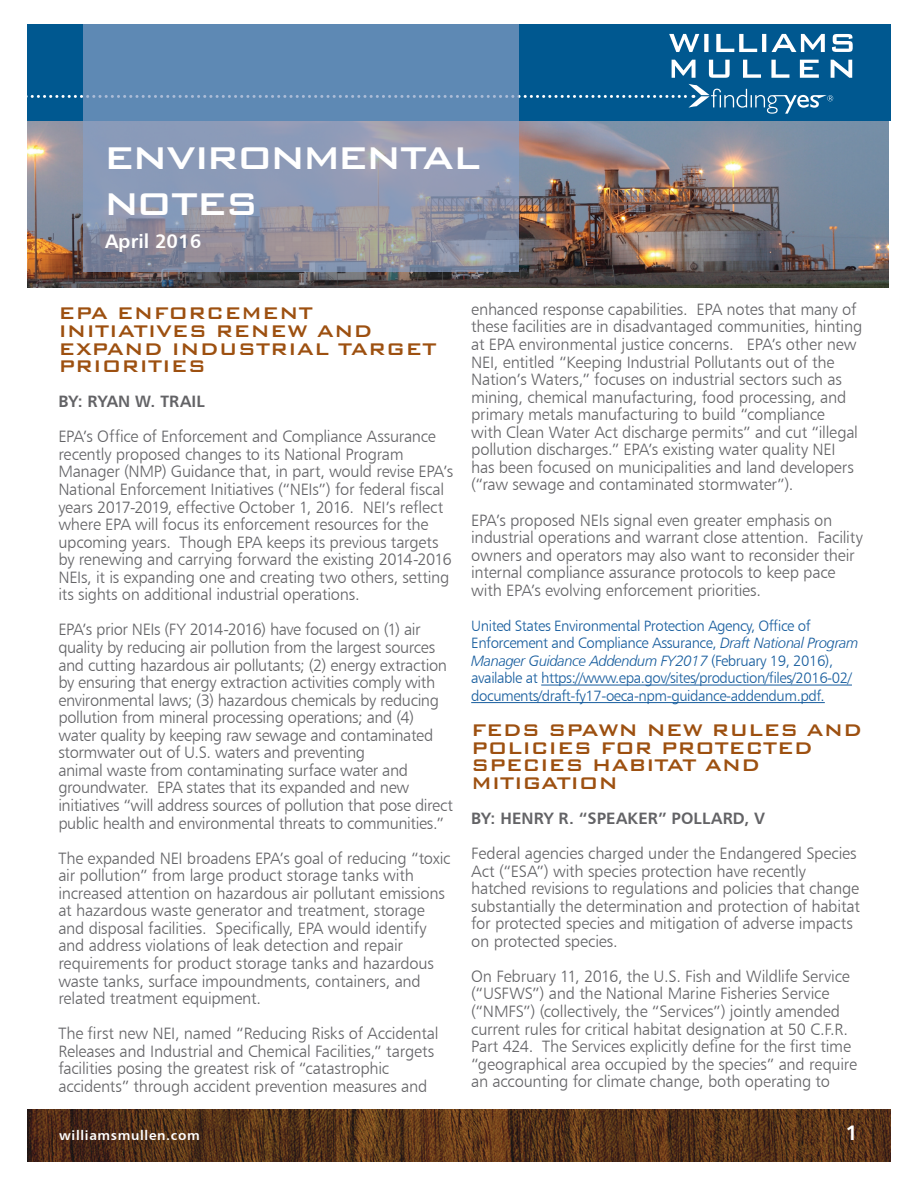
<style>
.page{position:relative;width:918px;height:1188px;background:#fff}
.page>*{position:absolute;margin:0;border:0;box-sizing:border-box;transform-origin:0 0}
.t1{font:500 42px/46.5px "Bank Gothic BT";letter-spacing:-.075em;color:#fff}
.t2{font:500 22.5px/17.5px "Bank Gothic BT";letter-spacing:-.01em;color:#9d5010}
.t3{font:21px "Humanist 777 BT Bold B";color:#fff}
.t4{font:19.5px "Humanist 777 BT Bold B";color:#fff}
.t5{font:16.5px/17.5px "Humanist 777 BT Light B";letter-spacing:-.015em;color:#636366}
.t6{font:16.5px "Humanist 777 BT Bold B";letter-spacing:.005em;color:#636366}
.t7{font:15px/17.5px "Humanist 777 BT Light B";letter-spacing:-.03em;color:#175d9e}
.t8{font:15px "Humanist 777 BT Light Italic B";letter-spacing:-.03em;color:#175d9e}
.t9{font:13.5px "Humanist 777 BT Bold B";letter-spacing:.05em;color:#fff}
.s1{font-family:"Humanist 777 BT Light Italic B"}
.s2{font-family:"Humanist 777 BT Light B"}
</style>
<div class="page">
<img style="left:27px;top:1109px;width:864px;height:52px">
<img style="left:27px;top:121px;width:862px;height:166px">
<div style="left:27px;top:25px;width:864px;height:96px;background:#005890"></div>
<hr style="left:541px;top:685px;width:311px;height:1px;background:#175d9e">
<hr style="left:471px;top:702px;width:354px;height:1px;background:#175d9e">
<svg style="left:83px;top:25px;width:435px;height:247px;background:#7f91ae"></svg>
<svg style="left:672px;top:60px;width:180px;height:18px"></svg>
<svg style="left:669px;top:34px;width:156px;height:18px"></svg>
<svg style="left:832px;top:34px;width:21px;height:18px"></svg>
<svg style="left:27px;top:84px;width:806px;height:30px"></svg>
<h1 class="t1" style="left:103px;top:133px;width:379px">ENVIRONMENTAL<br>NOTES</h1>
<p class="t4" style="left:105px;top:229px;width:98px">April 2016</p>
<h2 class="t2" style="left:58px;top:304px;width:380px">EPA ENFORCEMENT<br>INITIATIVES RENEW AND<br>EXPAND INDUSTRIAL TARGET<br>PRIORITIES</h2>
<p class="t6" style="left:58px;top:391px;width:148px">BY: RYAN W. TRAIL</p>
<p class="t5" style="left:58px;top:428px;width:396px">EPA’s Office of Enforcement and Compliance Assurance recently proposed changes to its National Program Manager (NMP) Guidance that, in part, would revise EPA’s National Enforcement Initiatives (“NEIs”) for federal fiscal years 2017-2019, effective October 1, 2016. NEI’s reflect where EPA will focus its enforcement resources for the upcoming years. Though EPA keeps its previous targets by renewing and carrying forward the existing 2014-2016<br>NEIs, it is expanding one and creating two others, setting its sights on additional industrial operations.</p>
<p class="t5" style="left:58px;top:621px;width:396px">EPA’s prior NEIs (FY 2014-2016) have focused on (1) air quality by reducing air pollution from the largest sources and cutting hazardous air pollutants; (2) energy extraction by ensuring that energy extraction activities comply with environmental laws; (3) hazardous chemicals by reducing pollution from mineral processing operations; and (4) water quality by keeping raw sewage and contaminated stormwater out of U.S. waters and preventing<br>animal waste from contaminating surface water and groundwater. EPA states that its expanded and new initiatives “will address sources of pollution that pose direct public health and environmental threats to communities.”</p>
<p class="t5" style="left:58px;top:849px;width:394px">The expanded NEI broadens EPA’s goal of reducing “toxic air pollution” from large product storage tanks with increased attention on hazardous air pollutant emissions at hazardous waste generator and treatment, storage and disposal facilities. Specifically, EPA would identify and address violations of leak detection and repair requirements for product storage tanks and hazardous waste tanks, surface impoundments, containers, and related treatment equipment.</p>
<p class="t5" style="left:58px;top:1024px;width:382px">The first new NEI, named “Reducing Risks of Accidental Releases and Industrial and Chemical Facilities,” targets facilities posing the greatest risk of “catastrophic accidents” through accident prevention measures and</p>
<p class="t9" style="left:59px;top:1127px;width:142px">williamsmullen.com</p>
<p class="t5" style="left:471px;top:300px;width:393px">enhanced response capabilities. EPA notes that many of these facilities are in disadvantaged communities, hinting at EPA environmental justice concerns. EPA’s other new NEI, entitled “Keeping Industrial Pollutants out of the Nation’s Waters,” focuses on industrial sectors such as mining, chemical manufacturing, food processing, and primary metals manufacturing to build “compliance<br>with Clean Water Act discharge permits” and cut “illegal pollution discharges.” EPA’s existing water quality NEI has been focused on municipalities and land developers (“raw sewage and contaminated stormwater”).</p>
<p class="t5" style="left:471px;top:511px;width:393px">EPA’s proposed NEIs signal even greater emphasis on industrial operations and warrant close attention. Facility owners and operators may also want to reconsider their internal compliance assurance protocols to keep pace with EPA’s evolving enforcement priorities.</p>
<p class="t7" style="left:471px;top:617px;width:389px">United States Environmental Protection Agency, Office of<br>Enforcement and Compliance Assurance, <span class="s1">Draft National Program</span></p>
<p class="t8" style="left:471px;top:651px;width:364px">Manager Guidance Addendum FY2017 <span class="s2">(February 19, 2016),</span></p>
<p class="t7" style="left:471px;top:669px;width:382px">available at https://www.epa.gov/sites/production/files/2016-02/ documents/draft-fy17-oeca-npm-guidance-addendum.pdf.</p>
<h2 class="t2" style="left:471px;top:721px;width:392px">FEDS SPAWN NEW RULES AND<br>POLICIES FOR PROTECTED<br>SPECIES HABITAT AND<br>MITIGATION</h2>
<p class="t6" style="left:471px;top:808px;width:295px">BY: HENRY R. “SPEAKER” POLLARD, V</p>
<p class="t5" style="left:471px;top:844px;width:390px">Federal agencies charged under the Endangered Species Act (“ESA”) with species protection have recently hatched revisions to regulations and policies that change substantially the determination and protection of habitat for protected species and mitigation of adverse impacts on protected species.</p>
<p class="t5" style="left:471px;top:967px;width:388px">On February 11, 2016, the U.S. Fish and Wildlife Service (“USFWS”) and the National Marine Fisheries Service (“NMFS”) (collectively, the “Services”) jointly amended current rules for critical habitat designation at 50 C.F.R.<br>Part 424. The Services explicitly define for the first time “geographical area occupied by the species” and require an accounting for climate change, both operating to</p>
<p class="t3" style="left:846px;top:1119px;width:14px">1</p>
</div>
